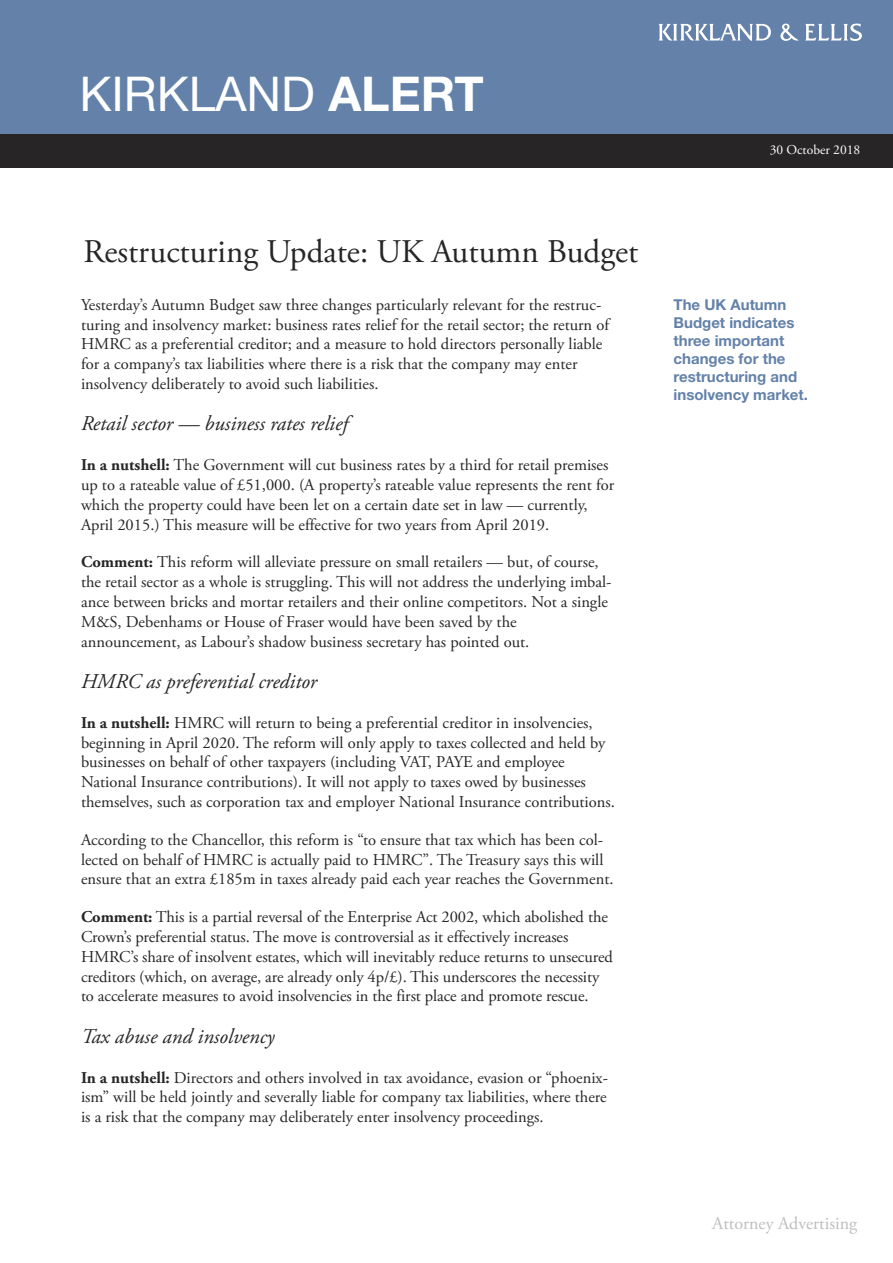
<style>
.page{position:relative;width:893px;height:1263px;background:#fff}
.page>*{position:absolute;margin:0;border:0;box-sizing:border-box;transform-origin:0 0}
.t1{font:48px "Helvetica Neue LT Std";color:#fff}
.t2{font:33px "Adobe Garamond Pro";color:#272526}
.t3{font:italic 21px "Adobe Garamond Pro";color:#272526}
.t4{font:18px "Adobe Garamond Pro";color:#bebebe}
.t5{font:16.5px/19.8px "Adobe Garamond Pro";color:#272526}
.t6{font:700 15px/18px "Helvetica Neue LT Std";color:#6381a9}
.t7{font:13.5px "Adobe Garamond Pro";color:#fff}
.s1{font-weight:700}
</style>
<div class="page">
<div style="left:0;top:0;width:893px;height:135px;background:#6381a9"></div>
<div style="left:0;top:134px;width:893px;height:34px;background:#272526"></div>
<svg style="left:658px;top:24px;width:204px;height:17px"></svg>
<h1 class="t1" style="left:79px;top:77px;width:406px">KIRKLAND <span class="s1">ALERT</span></h1>
<h2 class="t2" style="left:84px;top:238px;width:556px">Restructuring Update: UK Autumn Budget</h2>
<p class="t5" style="left:81px;top:296px;width:530px">Yesterday’s Autumn Budget saw three changes particularly relevant for the restruc&shy;turing and insolvency market: business rates relief for the retail sector; the return of HMRC as a preferential creditor; and a measure to hold directors personally liable for a company’s tax liabilities where there is a risk that the company may enter insolvency deliberately to avoid such liabilities.</p>
<p class="t3" style="left:81px;top:415px;width:268px">Retail sector — business rates relief</p>
<p class="t5" style="left:81px;top:456px;width:535px"><span class="s1">In a nutshell:</span> The Government will cut business rates by a third for retail premises up to a rateable value of £51,000. (A property’s rateable value represents the rent for which the property could have been let on a certain date set in law — currently, April 2015.) This measure will be effective for two years from April 2019.</p>
<p class="t5" style="left:81px;top:554px;width:532px"><span class="s1">Comment:</span> This reform will alleviate pressure on small retailers — but, of course, the retail sector as a whole is struggling. This will not address the underlying imbal&shy;ance between bricks and mortar retailers and their online competitors. Not a single M&amp;S, Debenhams or House of Fraser would have been saved by the announcement, as Labour’s shadow business secretary has pointed out.</p>
<p class="t3" style="left:81px;top:673px;width:238px">HMRC as preferential creditor</p>
<p class="t5" style="left:81px;top:714px;width:535px"><span class="s1">In a nutshell:</span> HMRC will return to being a preferential creditor in insolvencies, beginning in April 2020. The reform will only apply to taxes collected and held by businesses on behalf of other taxpayers (including VAT, PAYE and employee National Insurance contributions). It will not apply to taxes owed by businesses themselves, such as corporation tax and employer National Insurance contributions.</p>
<p class="t5" style="left:81px;top:831px;width:534px">According to the Chancellor, this reform is “to ensure that tax which has been col&shy;lected on behalf of HMRC is actually paid to HMRC”. The Treasury says this will ensure that an extra £185m in taxes already paid each year reaches the Government.</p>
<p class="t5" style="left:81px;top:908px;width:533px"><span class="s1">Comment:</span> This is a partial reversal of the Enterprise Act 2002, which abolished the Crown’s preferential status. The move is controversial as it effectively increases HMRC’s share of insolvent estates, which will inevitably reduce returns to unsecured creditors (which, on average, are already only 4p/£). This underscores the necessity to accelerate measures to avoid insolvencies in the first place and promote rescue.</p>
<p class="t3" style="left:81px;top:1027px;width:195px">Tax abuse and insolvency</p>
<p class="t5" style="left:81px;top:1069px;width:528px;text-align:justify"><span class="s1">In a nutshell:</span> Directors and others involved in tax avoidance, evasion or “phoenix&shy;ism” will be held jointly and severally liable for company tax liabilities, where there is a risk that the company may deliberately enter insolvency proceedings.</p>
<p class="t7" style="left:770px;top:144px;width:92px">30 October 2018</p>
<p class="t6" style="left:674px;top:297px;width:136px">The UK Autumn<br>Budget indicates three important changes for the restructuring and insolvency market.</p>
<p class="t4" style="left:712px;top:1216px;width:146px">Attorney Advertising</p>
</div>
